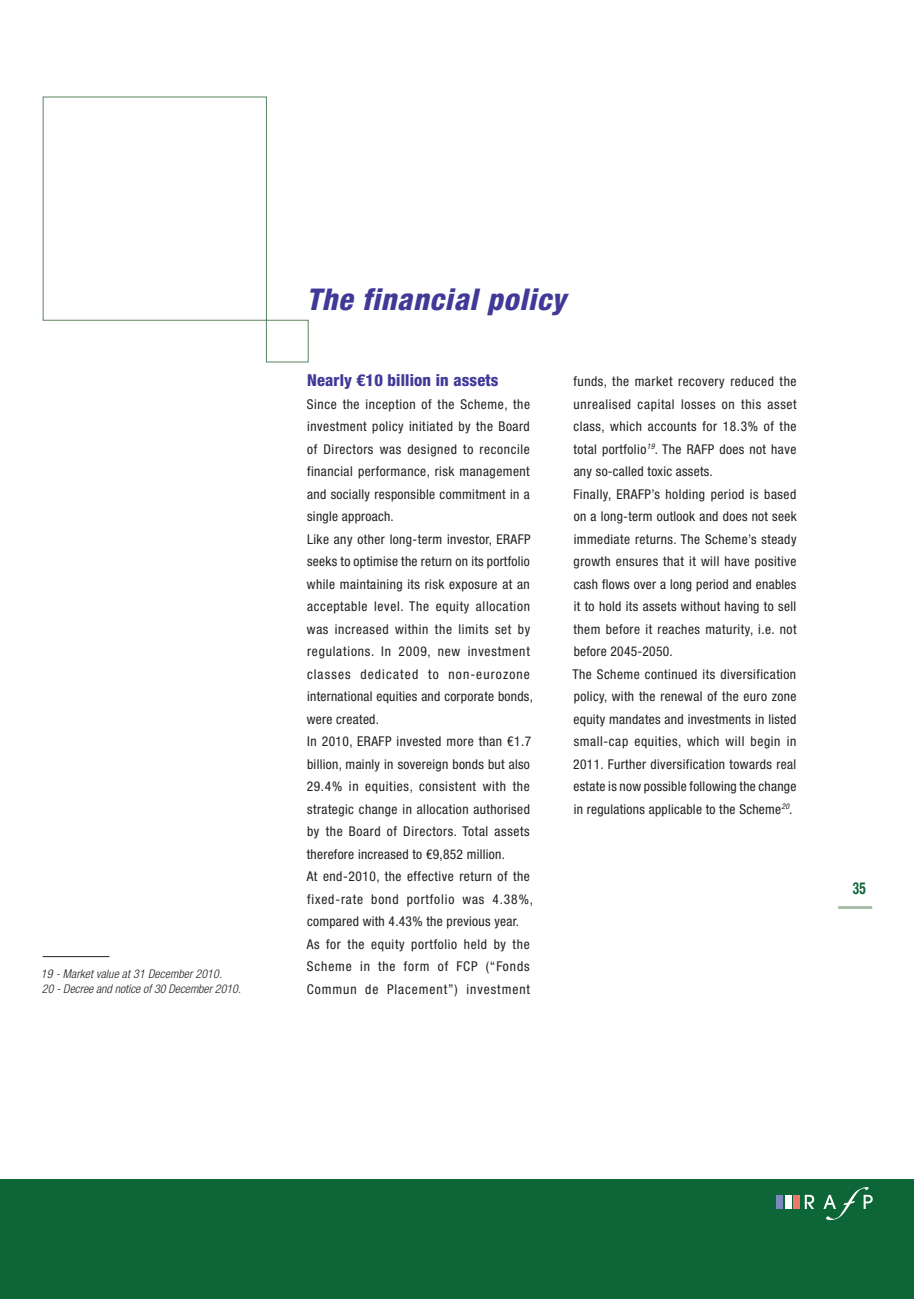
<style>
.page{position:relative;width:914px;height:1299px;background:#fff}
.page>*{position:absolute;margin:0;border:0;box-sizing:border-box;transform-origin:0 0}
._2-TITRE{font:italic 800 condensed 30px "Helvetica Neue LT";letter-spacing:.03em;color:#403997}
._1-INTER{font:800 condensed 16.5px "Helvetica Neue LT";letter-spacing:.01em;color:#403997}
.t1{font:700 condensed 16.5px "Helvetica Neue LT";color:#0c6637;scale:.8 1}
._0-TXT{font:condensed 13.5px/22.5px "Helvetica Neue LT";letter-spacing:.03em;color:#231f20;text-align:justify}
._9-note{font:italic 300 condensed 12px "Helvetica Neue LT";color:#231f20}
</style>
<div class="page">
<div style="left:0;top:1179px;width:914px;height:120px;background:#0c6637"></div>
<hr style="left:838px;top:906px;width:34px;height:3px;background:#aebeac">
<div style="left:266px;top:320px;width:42px;height:42px;border:1px solid #59845f"></div>
<div style="left:43px;top:97px;width:224px;height:224px;border:1px solid #59845f"></div>
<div style="left:793px;top:1195px;width:6px;height:14px;background:#ed7769"></div>
<div style="left:785px;top:1195px;width:6px;height:14px;background:#fff"></div>
<div style="left:776px;top:1195px;width:7px;height:14px;background:#788bbc"></div>
<svg style="left:804px;top:1195px;width:10px;height:14px"></svg>
<svg style="left:823px;top:1187px;width:49px;height:33px"></svg>
<hr style="left:43px;top:956px;width:66px;height:1px;background:#231f20">
<p class="_9-note" style="left:41px;top:967px;width:182px">19 - Market value at 31 December 2010.</p>
<p class="_9-note" style="left:42px;top:981px;width:200px">20 - Decree and notice of 30 December 2010.</p>
<p class="_2-TITRE" style="left:306px;top:281px;width:261px">The financial policy</p>
<p class="_1-INTER" style="left:307px;top:370px;width:193px">Nearly €10 billion in assets</p>
<p class="_0-TXT" style="left:307px;top:392px;width:225px">Since the inception of the Scheme, the investment policy initiated by the Board of Directors was designed to reconcile financial performance, risk management and socially responsible commitment in a single approach.</p>
<p class="_0-TXT" style="left:307px;top:527px;width:227px;text-align:left">Like any other long-term investor, ERAFP seeks to optimise the return on its portfolio while maintaining its risk exposure at an acceptable level. The equity allocation was increased within the limits set by regulations. In 2009, new investment classes dedicated to non-eurozone international equities and corporate bonds, were created.</p>
<p class="_0-TXT" style="left:307px;top:730px;width:226px">In 2010, ERAFP invested more than €1.7 billion, mainly in sovereign bonds but also 29.4% in equities, consistent with the strategic change in allocation authorised by the Board of Directors. Total assets therefore increased to €9,852 million.</p>
<p class="_0-TXT" style="left:307px;top:865px;width:228px;text-align:left">At end-2010, the effective return of the fixed-rate bond portfolio was 4.38%, compared with 4.43% the previous year.</p>
<p class="_0-TXT" style="left:307px;top:932px;width:225px">As for the equity portfolio held by the Scheme in the form of FCP (“Fonds Commun de Placement”) investment</p>
<p class="_0-TXT" style="left:573px;top:370px;width:225px">funds, the market recovery reduced the unrealised capital losses on this asset class, which accounts for 18.3% of the total portfolio<sup>19</sup>. The RAFP does not have any so-called toxic assets.</p>
<p class="_0-TXT" style="left:573px;top:482px;width:225px">Finally, ERAFP’s holding period is based on a long-term outlook and does not seek immediate returns. The Scheme’s steady growth ensures that it will have positive cash flows over a long period and enables it to hold its assets without having to sell them before it reaches maturity, i.e. not before 2045-2050.</p>
<p class="_0-TXT" style="left:572px;top:662px;width:226px">The Scheme continued its diversification policy, with the renewal of the euro zone equity mandates and investments in listed small-cap equities, which will begin in 2011. Further diversification towards real estate is now possible following the change in regulations applicable to the Scheme<sup>20</sup>.</p>
<p class="t1" style="left:853px;top:878px;width:18px">35</p>
</div>
